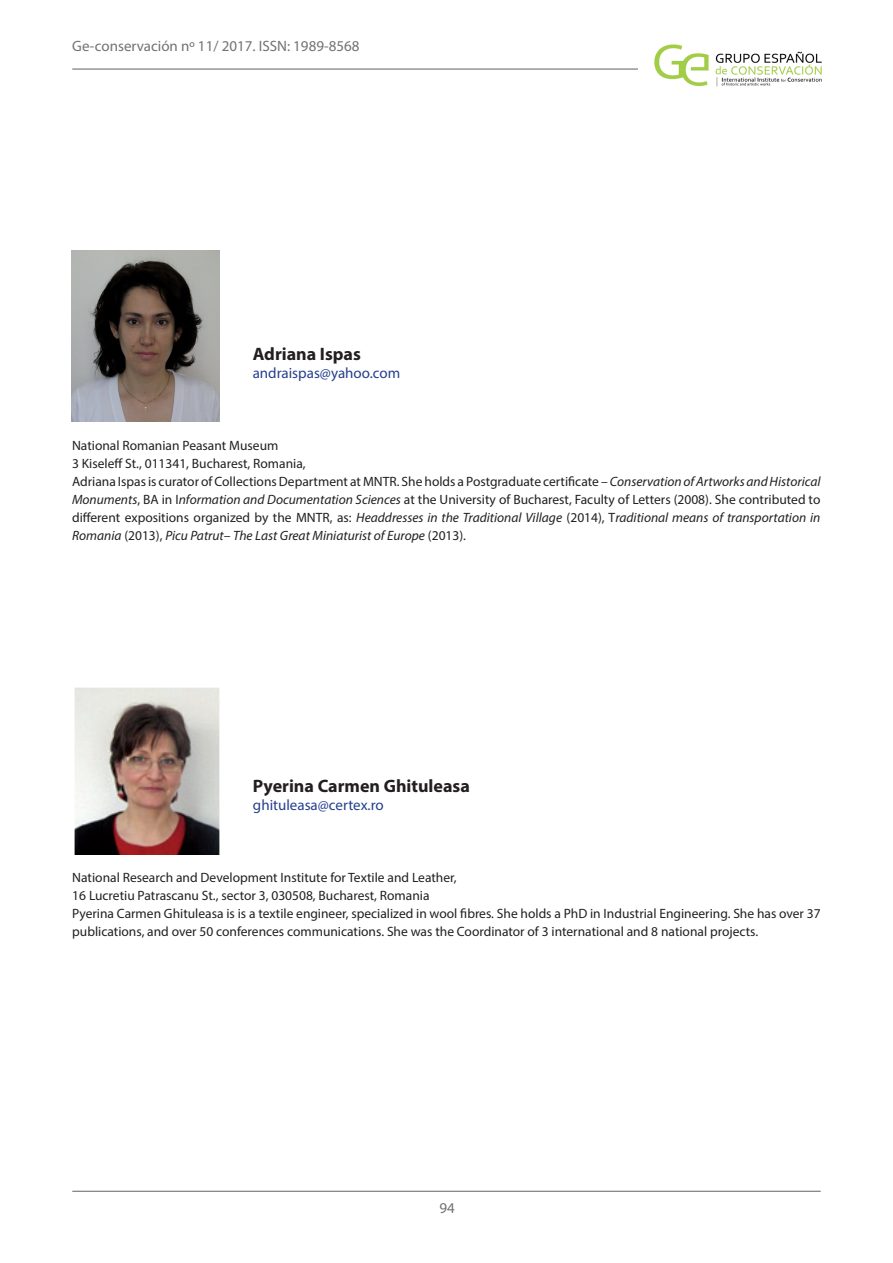
<style>
.page{position:relative;width:893px;height:1263px;background:#fff}
.page>*{position:absolute;margin:0;border:0;box-sizing:border-box;transform-origin:0 0}
.t1{font:700 18px "Myriad Pro";color:#231f20}
.t2{font:15px "Myriad Pro";color:#717275}
.t3{font:15px "Myriad Pro";color:#253f8e}
.t4{font:13.5px/18px "Myriad Pro";color:#231f20}
.s1{font-style:italic}
</style>
<div class="page">
<hr style="left:72px;top:68px;width:567px;height:2px;background:#717275">
<hr style="left:72px;top:1191px;width:749px;height:1px;background:#717275">
<img style="left:654px;top:45px;width:168px;height:42px">
<img style="left:74px;top:687px;width:146px;height:168px">
<img style="left:72px;top:251px;width:148px;height:170px">
<p class="t2" style="left:72px;top:37px;width:289px">Ge-conservación nº 11/ 2017. ISSN: 1989-8568</p>
<h1 class="t1" style="left:253px;top:342px;width:110px">Adriana Ispas</h1>
<p class="t3" style="left:253px;top:364px;width:149px">andraispas@yahoo.com</p>
<p class="t4" style="left:72px;top:436px;width:750px">National Romanian Peasant Museum<br>3 Kiseleff St., 011341, Bucharest, Romania,<br>Adriana Ispas is curator of Collections Department at MNTR. She holds a Postgraduate certificate – <span class="s1">Conservation of Artworks and Historical Monuments</span>, BA in I<span class="s1">nformation and Documentation Sciences</span> at the University of Bucharest, Faculty of Letters (2008). She contributed to different expositions organized by the MNTR, as: <span class="s1">Headdresses in the Traditional Village</span> (2014), T<span class="s1">raditional means of transportation in Romania</span> (2013), <span class="s1">Picu Patrut– The Last Great Miniaturist of Europe</span> (2013).</p>
<h1 class="t1" style="left:253px;top:774px;width:218px">Pyerina Carmen Ghituleasa</h1>
<p class="t3" style="left:253px;top:796px;width:132px">ghituleasa@certex.ro</p>
<p class="t4" style="left:72px;top:868px;width:750px">National Research and Development Institute for Textile and Leather,<br>16 Lucretiu Patrascanu St., sector 3, 030508, Bucharest, Romania<br>Pyerina Carmen Ghituleasa is is a textile engineer, specialized in wool fibres. She holds a PhD in Industrial Engineering. She has over 37 publications, and over 50 conferences communications. She was the Coordinator of 3 international and 8 national projects.</p>
<p class="t2" style="left:439px;top:1198px;width:17px">94</p>
</div>
